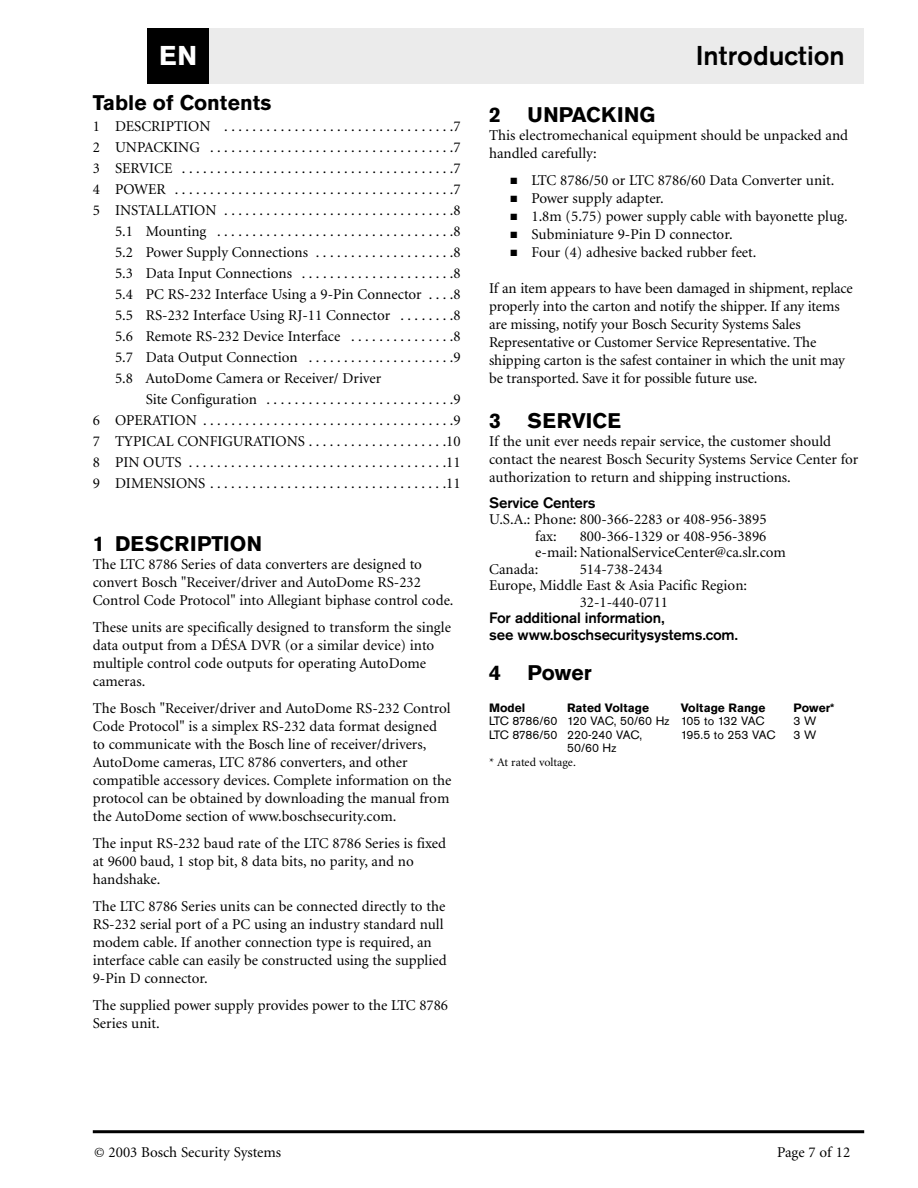
<style>
.page{position:relative;width:918px;height:1188px;background:#fff}
.page>*{position:absolute;margin:0;border:0;box-sizing:border-box;transform-origin:0 0}
.t1{font:500 27px "Akzidenz Grotesk BQ";color:#000}
.t2{font:700 27px "Akzidenz Grotesk BQ";color:#fff}
.t3{font:700 21px "Akzidenz Grotesk BQ";color:#000}
.t4{font:700 21px "Akzidenz Grotesk BQ";letter-spacing:.02em;color:#000}
.t5{font:15px/18px "Minion";color:#000}
.t6{font:500 15px/16.5px "Akzidenz Grotesk BQ";letter-spacing:-.01em;color:#000}
.t7{font:12px "Akzidenz Grotesk BQ";color:#000}
.t8{font:700 12px "Akzidenz Grotesk BQ";color:#000}
.t9{font:12px "Akzidenz Grotesk BQ";letter-spacing:-.02em;color:#000}
.t10{font:12px "Minion";color:#000}
</style>
<div class="page">
<div style="left:209px;top:28px;width:655px;height:56px;background:#ebebeb"></div>
<div style="left:147px;top:28px;width:62px;height:56px;background:#000"></div>
<hr style="left:93px;top:1130px;width:771px;height:3px;background:#000">
<h1 class="t2" style="left:159px;top:45px;width:39px">EN</h1>
<h1 class="t1" style="left:696px;top:45px;width:151px">Introduction</h1>
<h2 class="t3" style="left:93px;top:95px;width:180px">Table of Contents</h2>
<p class="t5" style="left:93px;top:119px;width:369px">1 DESCRIPTION . . . . . . . . . . . . . . . . . . . . . . . . . . . . . . . . .7</p>
<p class="t5" style="left:93px;top:140px;width:369px">2 UNPACKING . . . . . . . . . . . . . . . . . . . . . . . . . . . . . . . . . . .7</p>
<p class="t5" style="left:93px;top:161px;width:369px">3 SERVICE . . . . . . . . . . . . . . . . . . . . . . . . . . . . . . . . . . . . . . .7</p>
<p class="t5" style="left:93px;top:182px;width:369px">4 POWER . . . . . . . . . . . . . . . . . . . . . . . . . . . . . . . . . . . . . . . .7</p>
<p class="t5" style="left:93px;top:203px;width:369px">5 INSTALLATION . . . . . . . . . . . . . . . . . . . . . . . . . . . . . . . . .8</p>
<p class="t5" style="left:115px;top:224px;width:347px">5.1 Mounting . . . . . . . . . . . . . . . . . . . . . . . . . . . . . . . . . .8</p>
<p class="t5" style="left:115px;top:245px;width:347px">5.2 Power Supply Connections . . . . . . . . . . . . . . . . . . . .8</p>
<p class="t5" style="left:115px;top:266px;width:347px">5.3 Data Input Connections . . . . . . . . . . . . . . . . . . . . . .8</p>
<p class="t5" style="left:115px;top:287px;width:347px">5.4 PC RS-232 Interface Using a 9-Pin Connector . . . .8</p>
<p class="t5" style="left:115px;top:308px;width:347px">5.5 RS-232 Interface Using RJ-11 Connector . . . . . . . .8</p>
<p class="t5" style="left:115px;top:329px;width:347px">5.6 Remote RS-232 Device Interface . . . . . . . . . . . . . . .8</p>
<p class="t5" style="left:115px;top:350px;width:347px">5.7 Data Output Connection . . . . . . . . . . . . . . . . . . . . .9</p>
<p class="t5" style="left:115px;top:371px;width:268px">5.8 AutoDome Camera or Receiver/ Driver</p>
<p class="t5" style="left:146px;top:392px;width:317px">Site Configuration . . . . . . . . . . . . . . . . . . . . . . . . . . .9</p>
<p class="t5" style="left:93px;top:413px;width:369px">6 OPERATION . . . . . . . . . . . . . . . . . . . . . . . . . . . . . . . . . . . .9</p>
<p class="t5" style="left:93px;top:434px;width:369px">7 TYPICAL CONFIGURATIONS . . . . . . . . . . . . . . . . . . . .10</p>
<p class="t5" style="left:93px;top:455px;width:369px">8 PIN OUTS . . . . . . . . . . . . . . . . . . . . . . . . . . . . . . . . . . . . .11</p>
<p class="t5" style="left:93px;top:476px;width:369px">9 DIMENSIONS . . . . . . . . . . . . . . . . . . . . . . . . . . . . . . . . . .11</p>
<h2 class="t3" style="left:93px;top:536px;width:171px">1 DESCRIPTION</h2>
<p class="t5" style="left:93px;top:557px;width:362px">The LTC 8786 Series of data converters are designed to convert Bosch "Receiver/driver and AutoDome RS-232<br>Control Code Protocol" into Allegiant biphase control code.</p>
<p class="t5" style="left:93px;top:620px;width:360px">These units are specifically designed to transform the single data output from a DÉSA DVR (or a similar device) into multiple control code outputs for operating AutoDome cameras.</p>
<p class="t5" style="left:93px;top:701px;width:360px">The Bosch "Receiver/driver and AutoDome RS-232 Control Code Protocol" is a simplex RS-232 data format designed to communicate with the Bosch line of receiver/drivers, AutoDome cameras, LTC 8786 converters, and other compatible accessory devices. Complete information on the protocol can be obtained by downloading the manual from the AutoDome section of www.boschsecurity.com.</p>
<p class="t5" style="left:93px;top:836px;width:355px">The input RS-232 baud rate of the LTC 8786 Series is fixed at 9600 baud, 1 stop bit, 8 data bits, no parity, and no handshake.</p>
<p class="t5" style="left:93px;top:899px;width:355px">The LTC 8786 Series units can be connected directly to the RS-232 serial port of a PC using an industry standard null modem cable. If another connection type is required, an interface cable can easily be constructed using the supplied 9-Pin D connector.</p>
<p class="t5" style="left:93px;top:998px;width:357px">The supplied power supply provides power to the LTC 8786<br>Series unit.</p>
<h2 class="t3" style="left:489px;top:107px;width:13px">2</h2>
<h2 class="t3" style="left:527px;top:107px;width:129px">UNPACKING</h2>
<p class="t5" style="left:489px;top:128px;width:361px">This electromechanical equipment should be unpacked and handled carefully:</p>
<p class="t5" style="left:510px;top:173px;width:326px">■ LTC 8786/50 or LTC 8786/60 Data Converter unit.</p>
<p class="t5" style="left:510px;top:191px;width:155px">■ Power supply adapter.</p>
<p class="t5" style="left:510px;top:209px;width:339px">■ 1.8m (5.75) power supply cable with bayonette plug.</p>
<p class="t5" style="left:510px;top:227px;width:224px">■ Subminiature 9-Pin D connector.</p>
<p class="t5" style="left:510px;top:245px;width:248px">■ Four (4) adhesive backed rubber feet.</p>
<p class="t5" style="left:489px;top:281px;width:365px">If an item appears to have been damaged in shipment, replace properly into the carton and notify the shipper. If any items are missing, notify your Bosch Security Systems Sales Representative or Customer Service Representative. The shipping carton is the safest container in which the unit may be transported. Save it for possible future use.</p>
<h2 class="t3" style="left:489px;top:413px;width:13px">3</h2>
<h2 class="t4" style="left:527px;top:413px;width:95px">SERVICE</h2>
<p class="t5" style="left:489px;top:434px;width:371px">If the unit ever needs repair service, the customer should contact the nearest Bosch Security Systems Service Center for authorization to return and shipping instructions.</p>
<p class="t6" style="left:489px;top:496px;width:108px">Service Centers</p>
<p class="t5" style="left:535px;top:513px;width:233px;line-height:16.5px;text-indent:-46px">U.S.A.: Phone: 800-366-2283 or 408-956-3895 fax:</p>
<p class="t5" style="left:580px;top:528px;width:188px">800-366-1329 or 408-956-3896</p>
<p class="t5" style="left:535px;top:545px;width:252px">e-mail: NationalServiceCenter@ca.slr.com</p>
<p class="t5" style="left:489px;top:561px;width:51px">Canada:</p>
<p class="t5" style="left:580px;top:561px;width:84px">514-738-2434</p>
<p class="t5" style="left:489px;top:578px;width:260px">Europe, Middle East &amp; Asia Pacific Region:</p>
<p class="t5" style="left:580px;top:594px;width:90px">32-1-440-0711</p>
<p class="t6" style="left:489px;top:611px;width:250px">For additional information,<br>see www.boschsecuritysystems.com.</p>
<h2 class="t3" style="left:489px;top:665px;width:13px">4</h2>
<h2 class="t3" style="left:527px;top:665px;width:66px">Power</h2>
<p class="t8" style="left:489px;top:703px;width:38px">Model</p>
<p class="t8" style="left:567px;top:703px;width:84px">Rated Voltage</p>
<p class="t8" style="left:681px;top:703px;width:86px">Voltage Range</p>
<p class="t8" style="left:793px;top:703px;width:43px">Power*</p>
<p class="t9" style="left:489px;top:716px;width:277px">LTC 8786/60 120 VAC, 50/60 Hz 105 to 132 VAC</p>
<p class="t7" style="left:793px;top:716px;width:24px">3 W</p>
<p class="t7" style="left:489px;top:730px;width:155px">LTC 8786/50 220-240 VAC,</p>
<p class="t7" style="left:681px;top:730px;width:96px">195.5 to 253 VAC</p>
<p class="t7" style="left:793px;top:730px;width:24px">3 W</p>
<p class="t7" style="left:567px;top:743px;width:51px">50/60 Hz</p>
<p class="t10" style="left:489px;top:757px;width:88px">* At rated voltage.</p>
<p class="t5" style="left:94px;top:1145px;width:188px">© 2003 Bosch Security Systems</p>
<p class="t5" style="left:777px;top:1145px;width:75px">Page 7 of 12</p>
</div>
